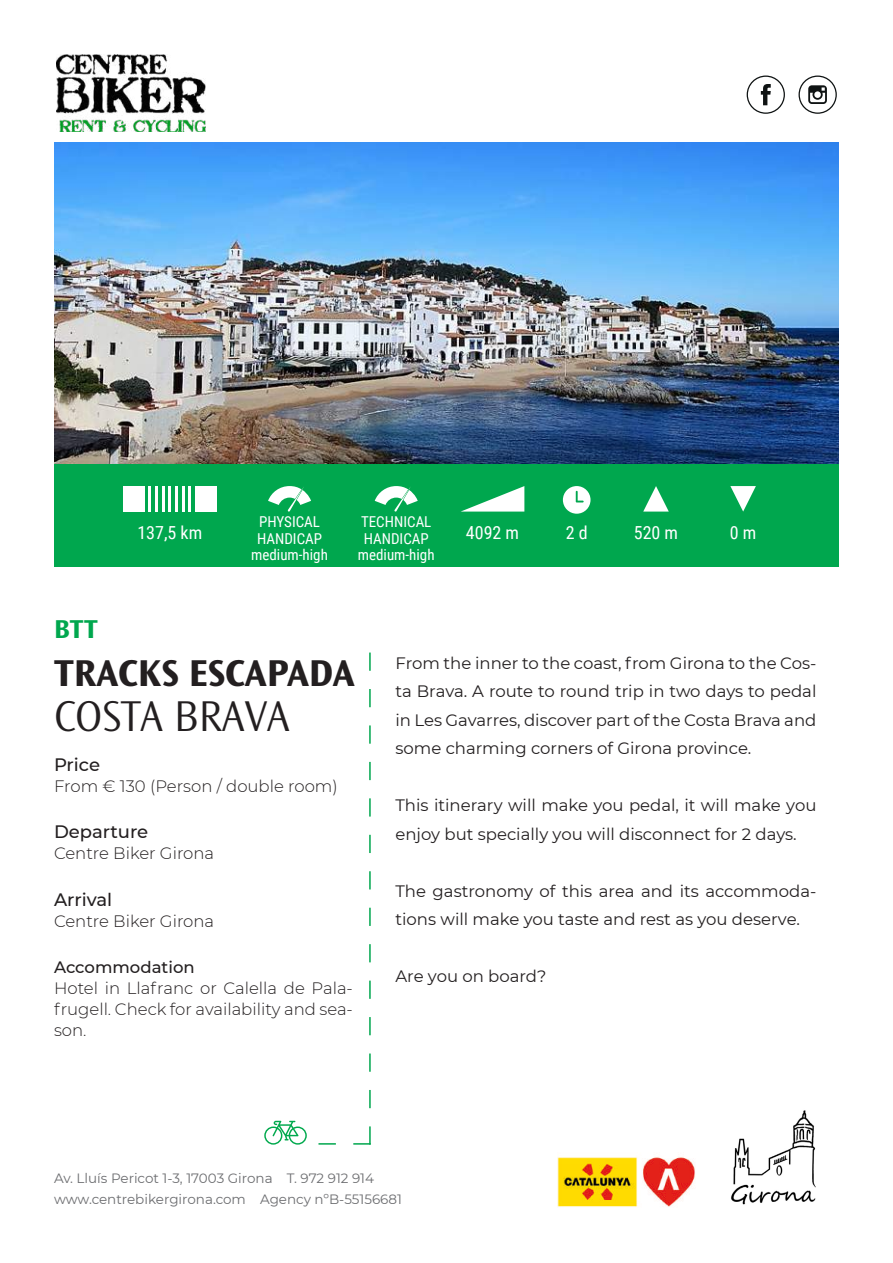
<style>
.page{position:relative;width:893px;height:1263px;background:#fff}
.page>*{position:absolute;margin:0;border:0;box-sizing:border-box;transform-origin:0 0}
.t1{font:300 45px "Ocean Sans Std";color:#231f20}
.t2{font:700 39px "Ocean Sans Std";color:#231f20}
.t3{font:700 27px "Ocean Sans Std";color:#00a74e}
.t4{font:500 18px "Montserrat";color:#231f20}
.t5{font:18px "Roboto Condensed";color:#fff}
.t6{font:16.5px/28.5px "Montserrat";color:#231f20}
.t7{font:300 16.5px/21px "Montserrat";color:#231f20;text-align:justify}
.t8{font:500 16.5px "Montserrat";color:#231f20}
.t9{font:15px/16.5px "Roboto Condensed";color:#fff;text-align:center}
.t10{font:13.5px/21px "Montserrat";color:#6c6d70}
</style>
<div class="page">
<img style="left:54px;top:142px;width:785px;height:323px">
<img style="left:557px;top:1157px;width:138px;height:50px">
<img style="left:731px;top:1110px;width:85px;height:95px">
<svg style="left:264px;top:1121px;width:43px;height:24px"></svg>
<svg style="left:318px;top:652px;width:53px;height:493px"></svg>
<div style="left:54px;top:465px;width:785px;height:102px;background:#00a74e"></div>
<svg style="left:798px;top:76px;width:39px;height:38px"></svg>
<svg style="left:747px;top:76px;width:38px;height:38px"></svg>
<img style="left:56px;top:54px;width:149px;height:78px">
<div style="left:123px;top:486px;width:21px;height:26px;background:#fff"></div>
<div style="left:195px;top:486px;width:22px;height:26px;background:#fff"></div>
<hr style="left:189px;top:486px;width:2px;height:26px;background:#fff">
<hr style="left:182px;top:486px;width:2px;height:26px;background:#fff">
<hr style="left:175px;top:486px;width:3px;height:26px;background:#fff">
<hr style="left:169px;top:486px;width:2px;height:26px;background:#fff">
<hr style="left:162px;top:486px;width:2px;height:26px;background:#fff">
<hr style="left:155px;top:486px;width:3px;height:26px;background:#fff">
<hr style="left:149px;top:486px;width:2px;height:26px;background:#fff">
<svg style="left:461px;top:486px;width:63px;height:26px"></svg>
<svg style="left:563px;top:486px;width:27px;height:28px"></svg>
<svg style="left:643px;top:486px;width:26px;height:26px"></svg>
<svg style="left:730px;top:486px;width:26px;height:26px"></svg>
<svg style="left:268px;top:486px;width:43px;height:26px"></svg>
<svg style="left:375px;top:486px;width:43px;height:26px"></svg>
<h3 class="t3" style="left:54px;top:614px;width:45px">BTT</h3>
<p class="t9" style="left:251px;top:513px;width:78px">PHYSICAL<br>HANDICAP medium-high</p>
<p class="t9" style="left:358px;top:513px;width:78px">TECHNICAL<br>HANDICAP medium-high</p>
<p class="t5" style="left:137px;top:520px;width:66px">137,5 km</p>
<p class="t5" style="left:466px;top:520px;width:55px">4092 m</p>
<p class="t5" style="left:566px;top:520px;width:23px">2 d</p>
<p class="t5" style="left:634px;top:520px;width:46px">520 m</p>
<p class="t5" style="left:730px;top:520px;width:28px">0 m</p>
<h2 class="t2" style="left:54px;top:651px;width:302px">TRACKS ESCAPADA</h2>
<h1 class="t1" style="left:54px;top:691px;width:237px">COSTA BRAVA</h1>
<p class="t4" style="left:54px;top:752px;width:48px">Price</p>
<p class="t7" style="left:54px;top:775px;width:285px">From € 130 (Person / double room)</p>
<p class="t4" style="left:54px;top:819px;width:96px">Departure</p>
<p class="t7" style="left:54px;top:842px;width:162px">Centre Biker Girona</p>
<p class="t4" style="left:54px;top:887px;width:60px">Arrival</p>
<p class="t7" style="left:54px;top:910px;width:162px">Centre Biker Girona</p>
<p class="t8" style="left:54px;top:956px;width:142px">Accommodation</p>
<p class="t7" style="left:54px;top:977px;width:300px">Hotel in Llafranc or Calella de Pala&shy;frugell. Check for availability and sea&shy;son.</p>
<p class="t6" style="left:395px;top:648px;width:422px;text-align:justify">From the inner to the coast, from Girona to the Cos&shy;ta Brava. A route to round trip in two days to pedal in Les Gavarres, discover part of the Costa Brava and some charming corners of Girona province.</p>
<p class="t6" style="left:395px;top:790px;width:422px">This itinerary will make you pedal, it will make you enjoy but specially you will disconnect for 2 days.</p>
<p class="t6" style="left:395px;top:876px;width:422px">The gastronomy of this area and its accommoda&shy;tions will make you taste and rest as you deserve.</p>
<p class="t6" style="left:395px;top:961px;width:152px">Are you on board?</p>
<p class="t10" style="left:54px;top:1168px;width:349px">Av. Lluís Pericot 1-3, 17003 Girona T. 972 912 914 www.centrebikergirona.com Agency nºB-55156681</p>
</div>
